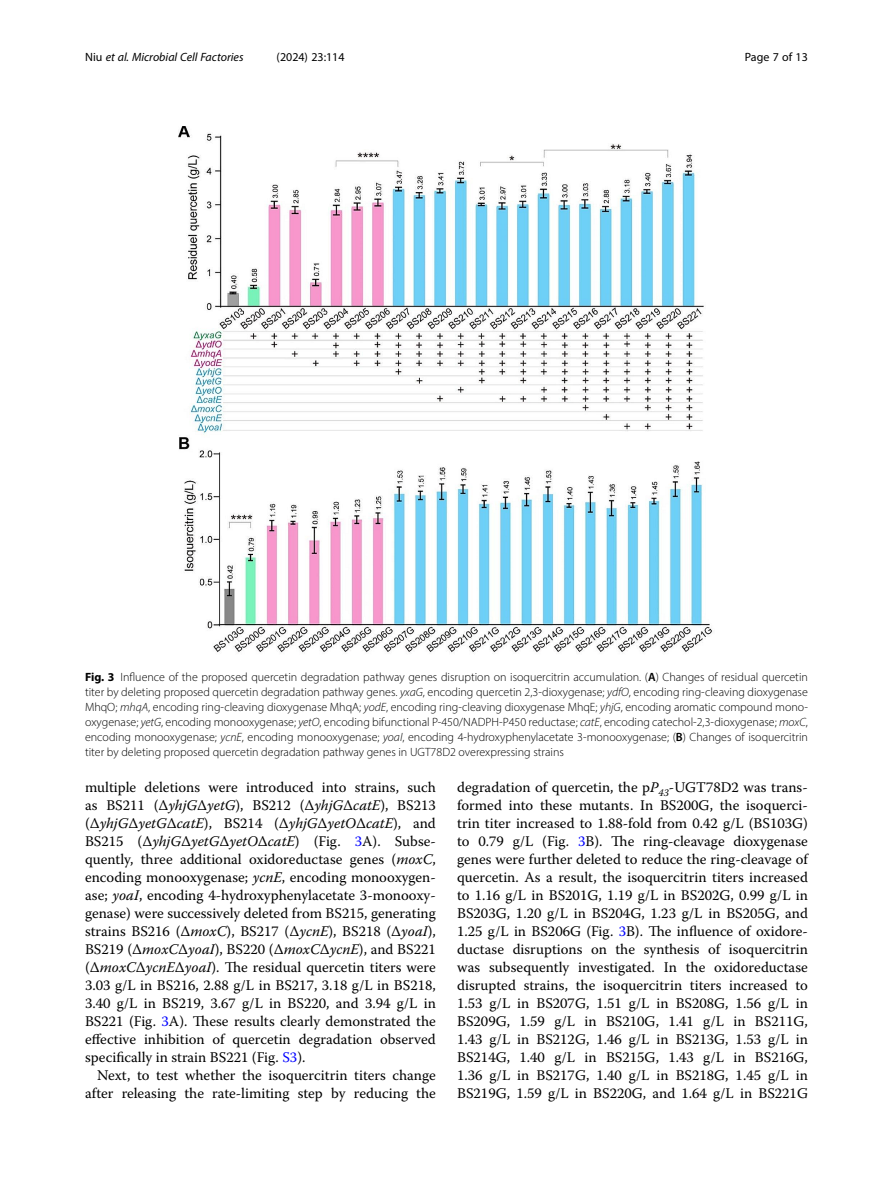
<style>
.page{position:relative;width:893px;height:1191px;background:#fff}
.page>*{position:absolute;margin:0;border:0;box-sizing:border-box;transform-origin:0 0}
.Body_Text_Indent{font:14.7px/18px "Warnock Pro";color:#000;text-align:justify}
.Figure_Caption{font:300 12px/15px "Myriad Pro";color:#000;text-align:justify}
.t1{font:italic 12px "Myriad Pro";color:#000}
.t2{font:12px "Myriad Pro";color:#000}
.s1{font-style:normal}
.s2{font-weight:700}
.s3{font-weight:600}
.s4{font-style:italic}
.s5{color:#00f}
</style>
<div class="page">
<img style="left:178px;top:126px;width:535px;height:527px">
<p class="t1" style="left:85px;top:50px;width:160px"><span class="s1">Niu</span> et al. Microbial Cell Factories</p>
<p class="t2" style="left:277px;top:50px;width:70px">(2024) 23:114</p>
<p class="t2" style="left:745px;top:50px;width:65px">Page 7 of 13</p>
<p class="Figure_Caption" style="left:85px;top:669px;width:724px"><span class="s2">Fig. 3</span> Influence of the proposed quercetin degradation pathway genes disruption on isoquercitrin accumulation. (<span class="s3">A</span>) Changes of residual quercetin titer by deleting proposed quercetin degradation pathway genes. <span class="s4">yxaG</span>, encoding quercetin 2,3-dioxygenase; <span class="s4">ydfO</span>, encoding ring-cleaving dioxygenase MhqO; <span class="s4">mhqA</span>, encoding ring-cleaving dioxygenase MhqA; <span class="s4">yodE</span>, encoding ring-cleaving dioxygenase MhqE; <span class="s4">yhjG</span>, encoding aromatic compound mono&shy;oxygenase; <span class="s4">yetG</span>, encoding monooxygenase; <span class="s4">yetO</span>, encoding bifunctional P-450/NADPH-P450 reductase; <span class="s4">catE</span>, encoding catechol-2,3-dioxygenase; <span class="s4">moxC</span>, encoding monooxygenase; <span class="s4">ycnE</span>, encoding monooxygenase; <span class="s4">yoaI</span>, encoding 4-hydroxyphenylacetate 3-monooxygenase; (<span class="s3">B</span>) Changes of isoquercitrin titer by deleting proposed quercetin degradation pathway genes in UGT78D2 overexpressing strains</p>
<p class="Body_Text_Indent" style="left:85px;top:778px;width:352px">multiple deletions were introduced into strains, such as BS211 (Δ<span class="s4">yhjG</span>Δ<span class="s4">yetG</span>), BS212 (Δ<span class="s4">yhjG</span>Δ<span class="s4">catE</span>), BS213 (Δ<span class="s4">yhjG</span>Δ<span class="s4">yetG</span>Δ<span class="s4">catE</span>), BS214 (Δ<span class="s4">yhjG</span>Δ<span class="s4">yetO</span>Δ<span class="s4">catE</span>), and BS215 (Δ<span class="s4">yhjG</span>Δ<span class="s4">yetG</span>Δ<span class="s4">yetO</span>Δ<span class="s4">catE</span>) (Fig. <span class="s5">3</span>A). Subse&shy;quently, three additional oxidoreductase genes (<span class="s4">moxC</span>, encoding monooxygenase; <span class="s4">ycnE</span>, encoding monooxygen&shy;ase; <span class="s4">yoaI</span>, encoding 4-hydroxyphenylacetate 3-monooxy&shy;genase) were successively deleted from BS215, generating strains BS216 (Δ<span class="s4">moxC</span>), BS217 (Δ<span class="s4">ycnE</span>), BS218 (Δ<span class="s4">yoaI</span>), BS219 (Δ<span class="s4">moxC</span>Δ<span class="s4">yoaI</span>), BS220 (Δ<span class="s4">moxC</span>Δ<span class="s4">ycnE</span>), and BS221 (Δ<span class="s4">moxC</span>Δ<span class="s4">ycnE</span>Δ<span class="s4">yoaI</span>). The residual quercetin titers were 3.03 g/L in BS216, 2.88 g/L in BS217, 3.18 g/L in BS218, 3.40 g/L in BS219, 3.67 g/L in BS220, and 3.94 g/L in BS221 (Fig. <span class="s5">3</span>A). These results clearly demonstrated the effective inhibition of quercetin degradation observed specifically in strain BS221 (Fig. <span class="s5">S3</span>).</p>
<p class="Body_Text_Indent" style="left:85px;top:1066px;width:352px;text-align:right">Next, to test whether the isoquercitrin titers change after releasing the rate-limiting step by reducing the</p>
<p class="Body_Text_Indent" style="left:457px;top:778px;width:352px">degradation of quercetin, the p<span class="s4">P</span><sub>43</sub>-UGT78D2 was trans&shy;formed into these mutants. In BS200G, the isoquerci&shy;trin titer increased to 1.88-fold from 0.42 g/L (BS103G) to 0.79 g/L (Fig. <span class="s5">3</span>B). The ring-cleavage dioxygenase genes were further deleted to reduce the ring-cleavage of quercetin. As a result, the isoquercitrin titers increased to 1.16 g/L in BS201G, 1.19 g/L in BS202G, 0.99 g/L in BS203G, 1.20 g/L in BS204G, 1.23 g/L in BS205G, and 1.25 g/L in BS206G (Fig. <span class="s5">3</span>B). The influence of oxidore&shy;ductase disruptions on the synthesis of isoquercitrin was subsequently investigated. In the oxidoreductase disrupted strains, the isoquercitrin titers increased to 1.53 g/L in BS207G, 1.51 g/L in BS208G, 1.56 g/L in BS209G, 1.59 g/L in BS210G, 1.41 g/L in BS211G, 1.43 g/L in BS212G, 1.46 g/L in BS213G, 1.53 g/L in BS214G, 1.40 g/L in BS215G, 1.43 g/L in BS216G, 1.36 g/L in BS217G, 1.40 g/L in BS218G, 1.45 g/L in BS219G, 1.59 g/L in BS220G, and 1.64 g/L in BS221G</p>
</div>
